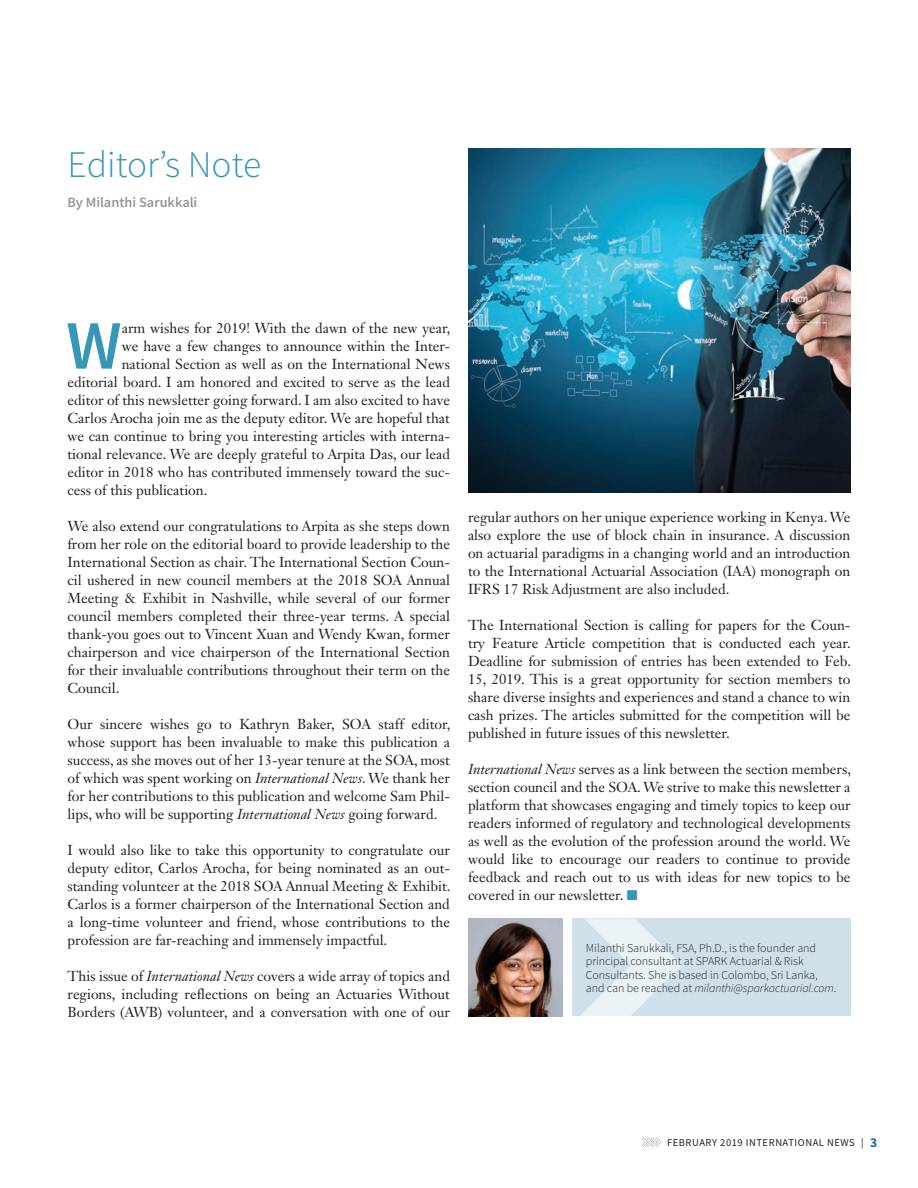
<style>
.page{position:relative;width:918px;height:1188px;background:#fff}
.page>*{position:absolute;margin:0;border:0;box-sizing:border-box;transform-origin:0 0}
.t1{font:600 69.3px "Source Sans Pro";color:#3698b6}
.t2{font:300 37.5px "Source Sans Pro";color:#3698b6}
.t3{font:14.25px/18px "Janson Text LT Std";color:#231f20;text-align:justify}
.t4{font:600 14.25px "Source Sans Pro";color:#939598}
.t5{font:300 12px/13.5px "Source Sans Pro";letter-spacing:-.005em;color:#231f20}
.t6{font:10.5px "Source Sans Pro";letter-spacing:.05em;color:#231f20}
.s1{font-style:italic}
.s2{color:#3698b6}
.s3{font-weight:700;font-size:13.5px;color:#1d6e8a}
</style>
<div class="page">
<svg style="left:642px;top:1138px;width:19px;height:9px"></svg>
<img style="left:468px;top:148px;width:382px;height:344px">
<div style="left:572px;top:919px;width:278px;height:97px;background:#d0e0ea"></div>
<svg style="left:580px;top:919px;width:102px;height:97px"></svg>
<img style="left:468px;top:919px;width:94px;height:97px">
<h2 class="t2" style="left:68px;top:141px;width:195px">Editor’s Note</h2>
<p class="t4" style="left:68px;top:193px;width:131px">By Milanthi Sarukkali</p>
<h1 class="t1" style="left:66px;top:302px;width:57px">W</h1>
<p class="t3" style="left:122px;top:319px;width:330px">arm wishes for 2019! With the dawn of the new year,</p>
<p class="t3" style="left:122px;top:337px;width:330px">we have a few changes to announce within the Inter-</p>
<p class="t3" style="left:122px;top:355px;width:330px">national Section as well as on the International News</p>
<p class="t3" style="left:68px;top:373px;width:384px">editorial board. I am honored and excited to serve as the lead</p>
<p class="t3" style="left:68px;top:391px;width:384px">editor of this newsletter going forward. I am also excited to have</p>
<p class="t3" style="left:68px;top:409px;width:384px">Carlos Arocha join me as the deputy editor. We are hopeful that</p>
<p class="t3" style="left:68px;top:427px;width:384px">we can continue to bring you interesting articles with interna-</p>
<p class="t3" style="left:68px;top:445px;width:384px">tional relevance. We are deeply grateful to Arpita Das, our lead</p>
<p class="t3" style="left:68px;top:463px;width:384px">editor in 2018 who has contributed immensely toward the suc-</p>
<p class="t3" style="left:68px;top:481px;width:142px">cess of this publication.</p>
<p class="t3" style="left:68px;top:517px;width:384px">We also extend our congratulations to Arpita as she steps down from her role on the editorial board to provide leadership to the International Section as chair. The International Section Coun&shy;cil ushered in new council members at the 2018 SOA Annual Meeting &amp; Exhibit in Nashville, while several of our former council members completed their three- year terms. A special thank- you goes out to Vincent Xuan and Wendy Kwan, former chairperson and vice chairperson of the International Section for their invaluable contributions throughout their term on the Council.</p>
<p class="t3" style="left:68px;top:715px;width:384px">Our sincere wishes go to Kathryn Baker, SOA staff editor, whose support has been invaluable to make this publication a success, as she moves out of her 13- year tenure at the SOA, most of which was spent working on <span class="s1">International News</span>. We thank her for her contributions to this publication and welcome Sam Phil&shy;lips, who will be supporting <span class="s1">International News</span> going forward.</p>
<p class="t3" style="left:68px;top:841px;width:385px">I would also like to take this opportunity to congratulate our deputy editor, Carlos Arocha, for being nominated as an out&shy;standing volunteer at the 2018 SOA Annual Meeting &amp; Exhibit.<br>Carlos is a former chairperson of the International Section and a long- time volunteer and friend, whose contributions to the profession are far- reaching and immensely impactful.</p>
<p class="t3" style="left:68px;top:966px;width:384px">This issue of <span class="s1">International News</span> covers a wide array of topics and regions, including reflections on being an Actuaries Without Borders (AWB) volunteer, and a conversation with one of our</p>
<p class="t3" style="left:468px;top:508px;width:384px">regular authors on her unique experience working in Kenya. We also explore the use of block chain in insurance. A discussion on actuarial paradigms in a changing world and an introduction to the International Actuarial Association (IAA) monograph on IFRS 17 Risk Adjustment are also included.</p>
<p class="t3" style="left:468px;top:616px;width:385px">The International Section is calling for papers for the Coun&shy;try Feature Article competition that is conducted each year.<br>Deadline for submission of entries has been extended to Feb.<br>15, 2019. This is a great opportunity for section members to share diverse insights and experiences and stand a chance to win cash prizes. The articles submitted for the competition will be published in future issues of this newsletter.</p>
<p class="t3" style="left:468px;top:760px;width:385px"><span class="s1">International News</span> serves as a link between the section members, section council and the SOA. We strive to make this newsletter a platform that showcases engaging and timely topics to keep our readers informed of regulatory and technological developments as well as the evolution of the profession around the world. We would like to encourage our readers to continue to provide feedback and reach out to us with ideas for new topics to be covered in our newsletter. <span class="s2">■</span></p>
<p class="t5" style="left:586px;top:941px;width:252px">Milanthi Sarukkali, FSA, Ph.D., is the founder and principal consultant at SPARK Actuarial &amp; Risk Consultants. She is based in Colombo, Sri Lanka, and can be reached at <span class="s1">milanthi@sparkactuarial.com</span>.</p>
<p class="t6" style="left:667px;top:1136px;width:212px">FEBRUARY 2019 INTERNATIONAL NEWS | <span class="s3">3</span></p>
</div>
